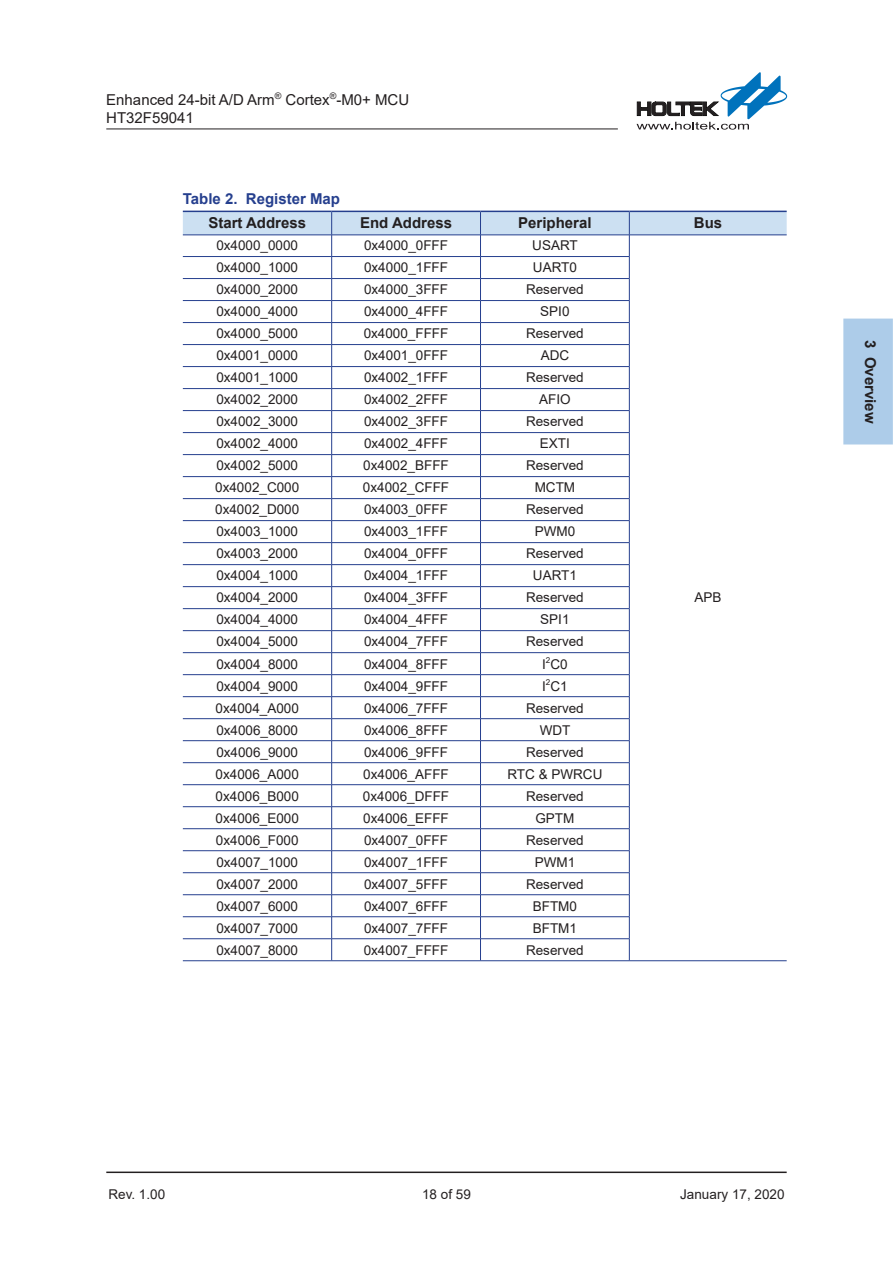
<style>
.page{position:relative;width:893px;height:1263px;background:#fff}
.page>*{position:absolute;margin:0;border:0;box-sizing:border-box;transform-origin:0 0}
.t1{font:15px/18px "Arial";color:#231f20}
._23_表頭_粗{font:700 15px "Arial";color:#231f20}
.t2{font:700 15px "Arial";color:#253f8e}
._24_表格內文{font:13.5px "Arial";color:#231f20}
</style>
<div class="page">
<hr style="left:106px;top:129px;width:512px;height:1px;background:#231f20">
<hr style="left:106px;top:1171px;width:681px;height:2px;background:#231f20">
<div style="left:843px;top:319px;width:50px;height:125px;background:#adcce9"></div>
<svg style="left:636px;top:72px;width:151px;height:58px"></svg>
<svg style="left:183px;top:212px;width:604px;height:748px"></svg>
<hr style="left:183px;top:960px;width:149px;height:1px;background:#253f8e">
<hr style="left:332px;top:960px;width:148px;height:1px;background:#253f8e">
<hr style="left:480px;top:960px;width:149px;height:1px;background:#253f8e">
<hr style="left:629px;top:960px;width:158px;height:1px;background:#253f8e">
<hr style="left:183px;top:211px;width:149px;height:1px;background:#253f8e">
<hr style="left:332px;top:211px;width:148px;height:1px;background:#253f8e">
<hr style="left:480px;top:211px;width:149px;height:1px;background:#253f8e">
<hr style="left:629px;top:211px;width:158px;height:1px;background:#253f8e">
<hr style="left:183px;top:235px;width:149px;height:1px;background:#253f8e">
<hr style="left:332px;top:235px;width:148px;height:1px;background:#253f8e">
<hr style="left:480px;top:235px;width:149px;height:1px;background:#253f8e">
<hr style="left:629px;top:235px;width:158px;height:1px;background:#253f8e">
<p class="t1" style="left:106px;top:91px;width:304px">Enhanced 24-bit A/D Arm<sup>®</sup> Cortex<sup>®</sup>-M0+ MCU<br>HT32F59041</p>
<p class="t2" style="left:183px;top:188px;width:159px">Table 2. Register Map</p>
<p class="_23_表頭_粗" style="left:208px;top:213px;width:99px">Start Address</p>
<p class="_23_表頭_粗" style="left:360px;top:213px;width:93px">End Address</p>
<p class="_23_表頭_粗" style="left:518px;top:213px;width:75px">Peripheral</p>
<p class="_23_表頭_粗" style="left:694px;top:213px;width:30px">Bus</p>
<p class="_24_表格內文" style="left:216px;top:236px;width:83px">0x4000_0000</p>
<p class="_24_表格內文" style="left:364px;top:236px;width:86px">0x4000_0FFF</p>
<p class="_24_表格內文" style="left:532px;top:236px;width:47px">USART</p>
<p class="_24_表格內文" style="left:216px;top:258px;width:83px">0x4000_1000</p>
<p class="_24_表格內文" style="left:364px;top:258px;width:86px">0x4000_1FFF</p>
<p class="_24_表格內文" style="left:533px;top:258px;width:46px">UART0</p>
<p class="_24_表格內文" style="left:216px;top:280px;width:83px">0x4000_2000</p>
<p class="_24_表格內文" style="left:364px;top:280px;width:86px">0x4000_3FFF</p>
<p class="_24_表格內文" style="left:526px;top:280px;width:59px">Reserved</p>
<p class="_24_表格內文" style="left:216px;top:302px;width:83px">0x4000_4000</p>
<p class="_24_表格內文" style="left:364px;top:302px;width:86px">0x4000_4FFF</p>
<p class="_24_表格內文" style="left:540px;top:302px;width:31px">SPI0</p>
<p class="_24_表格內文" style="left:216px;top:324px;width:83px">0x4000_5000</p>
<p class="_24_表格內文" style="left:364px;top:324px;width:86px">0x4000_FFFF</p>
<p class="_24_表格內文" style="left:526px;top:324px;width:59px">Reserved</p>
<p class="_24_表格內文" style="left:216px;top:346px;width:83px">0x4001_0000</p>
<p class="_24_表格內文" style="left:364px;top:346px;width:86px">0x4001_0FFF</p>
<p class="_24_表格內文" style="left:541px;top:346px;width:30px">ADC</p>
<p class="_24_表格內文" style="left:216px;top:368px;width:83px">0x4001_1000</p>
<p class="_24_表格內文" style="left:364px;top:368px;width:86px">0x4002_1FFF</p>
<p class="_24_表格內文" style="left:526px;top:368px;width:59px">Reserved</p>
<p class="_24_表格內文" style="left:216px;top:390px;width:83px">0x4002_2000</p>
<p class="_24_表格內文" style="left:364px;top:390px;width:86px">0x4002_2FFF</p>
<p class="_24_表格內文" style="left:539px;top:390px;width:33px">AFIO</p>
<p class="_24_表格內文" style="left:216px;top:412px;width:83px">0x4002_3000</p>
<p class="_24_表格內文" style="left:364px;top:412px;width:86px">0x4002_3FFF</p>
<p class="_24_表格內文" style="left:526px;top:412px;width:59px">Reserved</p>
<p class="_24_表格內文" style="left:216px;top:434px;width:83px">0x4002_4000</p>
<p class="_24_表格內文" style="left:364px;top:434px;width:86px">0x4002_4FFF</p>
<p class="_24_表格內文" style="left:540px;top:434px;width:32px">EXTI</p>
<p class="_24_表格內文" style="left:216px;top:456px;width:83px">0x4002_5000</p>
<p class="_24_表格內文" style="left:363px;top:456px;width:87px">0x4002_BFFF</p>
<p class="_24_表格內文" style="left:526px;top:456px;width:59px">Reserved</p>
<p class="_24_表格內文" style="left:215px;top:478px;width:86px">0x4002_C000</p>
<p class="_24_表格內文" style="left:363px;top:478px;width:88px">0x4002_CFFF</p>
<p class="_24_表格內文" style="left:535px;top:478px;width:42px">MCTM</p>
<p class="_24_表格內文" style="left:215px;top:500px;width:86px">0x4002_D000</p>
<p class="_24_表格內文" style="left:364px;top:500px;width:86px">0x4003_0FFF</p>
<p class="_24_表格內文" style="left:526px;top:500px;width:59px">Reserved</p>
<p class="_24_表格內文" style="left:216px;top:522px;width:83px">0x4003_1000</p>
<p class="_24_表格內文" style="left:364px;top:522px;width:86px">0x4003_1FFF</p>
<p class="_24_表格內文" style="left:535px;top:522px;width:42px">PWM0</p>
<p class="_24_表格內文" style="left:216px;top:544px;width:83px">0x4003_2000</p>
<p class="_24_表格內文" style="left:364px;top:544px;width:86px">0x4004_0FFF</p>
<p class="_24_表格內文" style="left:526px;top:544px;width:59px">Reserved</p>
<p class="_24_表格內文" style="left:216px;top:566px;width:83px">0x4004_1000</p>
<p class="_24_表格內文" style="left:364px;top:566px;width:86px">0x4004_1FFF</p>
<p class="_24_表格內文" style="left:533px;top:566px;width:46px">UART1</p>
<p class="_24_表格內文" style="left:216px;top:588px;width:83px">0x4004_2000</p>
<p class="_24_表格內文" style="left:364px;top:588px;width:86px">0x4004_3FFF</p>
<p class="_24_表格內文" style="left:526px;top:588px;width:59px">Reserved</p>
<p class="_24_表格內文" style="left:216px;top:610px;width:83px">0x4004_4000</p>
<p class="_24_表格內文" style="left:364px;top:610px;width:86px">0x4004_4FFF</p>
<p class="_24_表格內文" style="left:540px;top:610px;width:31px">SPI1</p>
<p class="_24_表格內文" style="left:216px;top:632px;width:83px">0x4004_5000</p>
<p class="_24_表格內文" style="left:364px;top:632px;width:86px">0x4004_7FFF</p>
<p class="_24_表格內文" style="left:526px;top:632px;width:59px">Reserved</p>
<p class="_24_表格內文" style="left:216px;top:654px;width:83px">0x4004_8000</p>
<p class="_24_表格內文" style="left:364px;top:654px;width:86px">0x4004_8FFF</p>
<p class="_24_表格內文" style="left:542px;top:654px;width:27px">I<sup>2</sup>C0</p>
<p class="_24_表格內文" style="left:216px;top:676px;width:83px">0x4004_9000</p>
<p class="_24_表格內文" style="left:364px;top:676px;width:86px">0x4004_9FFF</p>
<p class="_24_表格內文" style="left:542px;top:676px;width:27px">I<sup>2</sup>C1</p>
<p class="_24_表格內文" style="left:216px;top:698px;width:85px">0x4004_A000</p>
<p class="_24_表格內文" style="left:364px;top:698px;width:86px">0x4006_7FFF</p>
<p class="_24_表格內文" style="left:526px;top:698px;width:59px">Reserved</p>
<p class="_24_表格內文" style="left:216px;top:720px;width:83px">0x4006_8000</p>
<p class="_24_表格內文" style="left:364px;top:720px;width:86px">0x4006_8FFF</p>
<p class="_24_表格內文" style="left:540px;top:720px;width:32px">WDT</p>
<p class="_24_表格內文" style="left:216px;top:742px;width:83px">0x4006_9000</p>
<p class="_24_表格內文" style="left:364px;top:742px;width:86px">0x4006_9FFF</p>
<p class="_24_表格內文" style="left:526px;top:742px;width:59px">Reserved</p>
<p class="_24_表格內文" style="left:216px;top:764px;width:85px">0x4006_A000</p>
<p class="_24_表格內文" style="left:363px;top:764px;width:87px">0x4006_AFFF</p>
<p class="_24_表格內文" style="left:507px;top:764px;width:97px">RTC &amp; PWRCU</p>
<p class="_24_表格內文" style="left:216px;top:786px;width:85px">0x4006_B000</p>
<p class="_24_表格內文" style="left:363px;top:786px;width:88px">0x4006_DFFF</p>
<p class="_24_表格內文" style="left:526px;top:786px;width:59px">Reserved</p>
<p class="_24_表格內文" style="left:216px;top:808px;width:85px">0x4006_E000</p>
<p class="_24_表格內文" style="left:363px;top:808px;width:87px">0x4006_EFFF</p>
<p class="_24_表格內文" style="left:535px;top:808px;width:41px">GPTM</p>
<p class="_24_表格內文" style="left:216px;top:830px;width:84px">0x4006_F000</p>
<p class="_24_表格內文" style="left:364px;top:830px;width:86px">0x4007_0FFF</p>
<p class="_24_表格內文" style="left:526px;top:830px;width:59px">Reserved</p>
<p class="_24_表格內文" style="left:216px;top:852px;width:83px">0x4007_1000</p>
<p class="_24_表格內文" style="left:364px;top:852px;width:86px">0x4007_1FFF</p>
<p class="_24_表格內文" style="left:535px;top:852px;width:42px">PWM1</p>
<p class="_24_表格內文" style="left:216px;top:874px;width:83px">0x4007_2000</p>
<p class="_24_表格內文" style="left:364px;top:874px;width:86px">0x4007_5FFF</p>
<p class="_24_表格內文" style="left:526px;top:874px;width:59px">Reserved</p>
<p class="_24_表格內文" style="left:216px;top:896px;width:83px">0x4007_6000</p>
<p class="_24_表格內文" style="left:364px;top:896px;width:86px">0x4007_6FFF</p>
<p class="_24_表格內文" style="left:533px;top:896px;width:46px">BFTM0</p>
<p class="_24_表格內文" style="left:216px;top:918px;width:83px">0x4007_7000</p>
<p class="_24_表格內文" style="left:364px;top:918px;width:86px">0x4007_7FFF</p>
<p class="_24_表格內文" style="left:533px;top:918px;width:46px">BFTM1</p>
<p class="_24_表格內文" style="left:216px;top:940px;width:83px">0x4007_8000</p>
<p class="_24_表格內文" style="left:364px;top:940px;width:86px">0x4007_FFFF</p>
<p class="_24_表格內文" style="left:526px;top:940px;width:59px">Reserved</p>
<p class="_24_表格內文" style="left:694px;top:588px;width:29px">APB</p>
<p class="_23_表頭_粗" style="left:881px;top:340px;width:85px;rotate:90deg">3 Overview</p>
<p class="_24_表格內文" style="left:108px;top:1184px;width:58px">Rev. 1.00</p>
<p class="_24_表格內文" style="left:422px;top:1184px;width:50px">18 of 59</p>
<p class="_24_表格內文" style="left:680px;top:1184px;width:106px">January 17, 2020</p>
</div>
